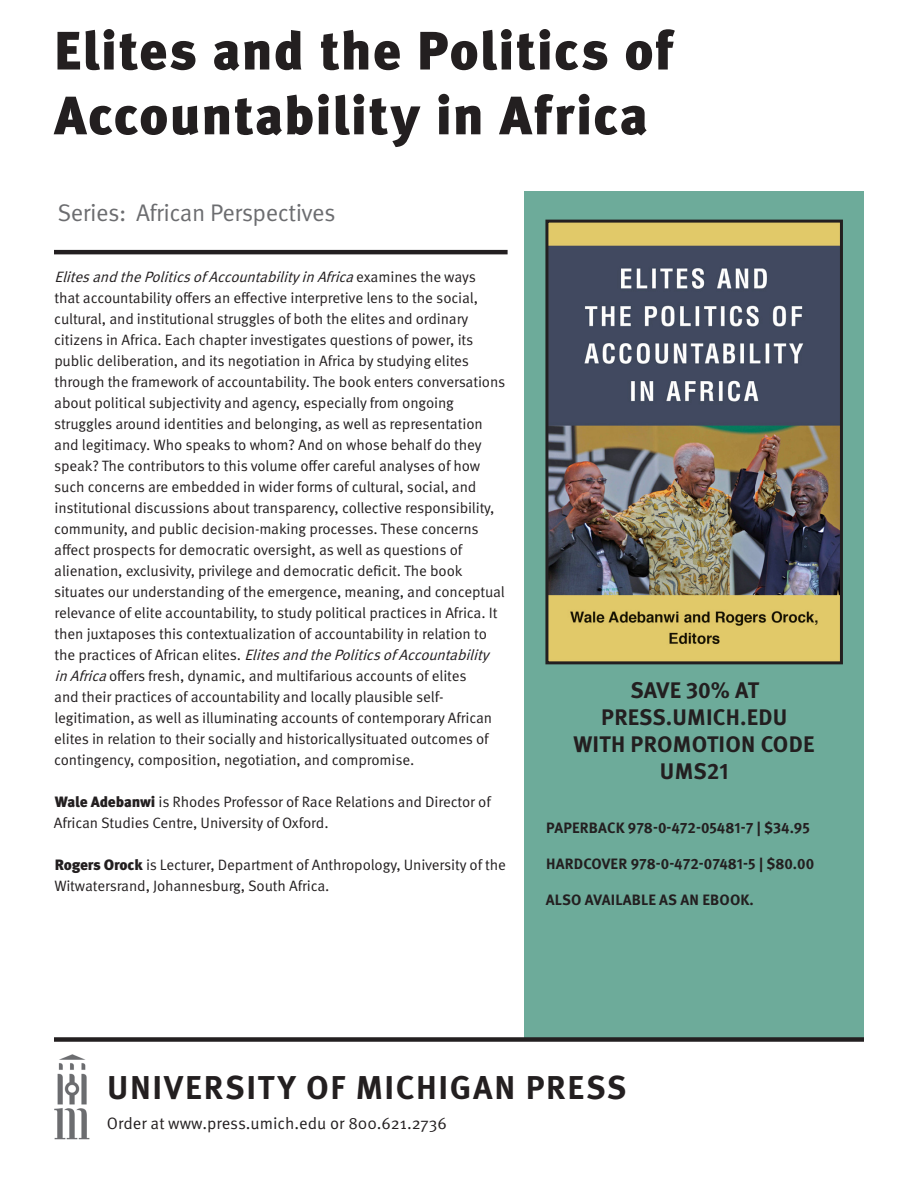
<style>
.page{position:relative;width:918px;height:1188px;background:#fff}
.page>*{position:absolute;margin:0;border:0;box-sizing:border-box;transform-origin:0 0}
.t1{font:900 54px/64.8px "Meta Pro";letter-spacing:.015em;color:#231f20}
.t2{font:700 33px "Meta Pro";letter-spacing:.05em;color:#231f20}
.Author{font:24px "Meta Pro Norm";letter-spacing:-.02em;color:#6c6d70}
.t3{font:700 22.5px/27px "Meta Pro";letter-spacing:.01em;color:#231f20;text-align:center}
.t4{font:16.5px "Meta Pro Norm";color:#231f20}
.t5{font:15px/21px "Meta Pro Norm";letter-spacing:-.01em;color:#231f20}
.t6{font:700 15px "Meta Pro";color:#231f20}
.s1{font-style:italic}
.s2{font-family:"Meta Pro";font-weight:900}
</style>
<div class="page">
<img style="left:54px;top:1054px;width:36px;height:86px">
<div style="left:524px;top:191px;width:340px;height:846px;background:#6dab9a"></div>
<div style="left:54px;top:1037px;width:810px;height:5px;background:#231f20"></div>
<hr style="left:54px;top:250px;width:454px;height:4px;background:#231f20">
<img style="left:549px;top:224px;width:290px;height:436px">
<div style="left:545px;top:220px;width:298px;height:444px;border:3px solid #231f20"></div>
<p class="t1" style="left:54px;top:16px;width:621px">Elites and the Politics of<br>Accountability in Africa</p>
<p class="Author" style="left:57px;top:195px;width:280px">Series: African Perspectives</p>
<p class="t5" style="left:54px;top:265px;width:453px"><span class="s1">ElitesandthePoliticsofAccountabilityinAfrica</span>e x a m i n e s t h e w a y s<br>that accountability offers an effective interpretive lens to the social, cultural, and institutional struggles of both the elites and ordinary citizens in Africa. Each chapter investigates questions of power, its public deliberation, and its negotiation in Africa by studying elites through the framework of accountability. The book enters conversations about political subjectivity and agency, especially from ongoing struggles around identities and belonging, as well as representation and legitimacy. Who speaks to whom? And on whose behalf do they speak? The contributors to this volume offer careful analyses of how such concerns are embedded in wider forms of cultural, social, and institutional discussions about transparency, collective responsibility, community, and public decision-making processes. These concerns affect prospects for democratic oversight, as well as questions of alienation, exclusivity, privilege and democratic deficit. The book situates our understanding of the emergence, meaning, and conceptual relevance of elite accountability, to study political practices in Africa. It then juxtaposes this contextualization of accountability in relation to<br>t h e p r a c t i c e s o f A f r i c a n e l i t e s . <span class="s1">ElitesandthePoliticsofAccountability inAfrica</span>offers fresh, dynamic, and multifarious accounts of elites<br>and their practices of accountability and locally plausible self&shy;legitimation, as well as illuminating accounts of contemporary African elites in relation to their socially and historicallysituated outcomes of contingency, composition, negotiation, and compromise.</p>
<p class="t5" style="left:54px;top:790px;width:438px"><span class="s2">Wale Adebanwi</span> is Rhodes Professor of Race Relations and Director of<br>African Studies Centre, University of Oxford.</p>
<p class="t5" style="left:54px;top:853px;width:453px"><span class="s2">Rogers Orock</span> is Lecturer, Department of Anthropology, University of the<br>Witwatersrand, Johannesburg, South Africa.</p>
<p class="t3" style="left:601px;top:675px;width:188px">SAVE 30% AT<br>PRESS.UMICH.EDU</p>
<p class="t3" style="left:573px;top:729px;width:242px">WITH PROMOTION CODE</p>
<p class="t3" style="left:660px;top:756px;width:71px">UMS21</p>
<p class="t6" style="left:546px;top:816px;width:265px">PAPERBACK 978-0-472-05481-7 | $34.95</p>
<p class="t6" style="left:546px;top:852px;width:270px">HARDCOVER 978-0-472-07481-5 | $80.00</p>
<p class="t6" style="left:546px;top:888px;width:210px">ALSO AVAILABLE AS AN EBOOK.</p>
<p class="t2" style="left:107px;top:1061px;width:521px">UNIVERSITY OF MICHIGAN PRESS</p>
<p class="t4" style="left:107px;top:1111px;width:342px">Order at www.press.umich.edu or 800.621.2736</p>
</div>
